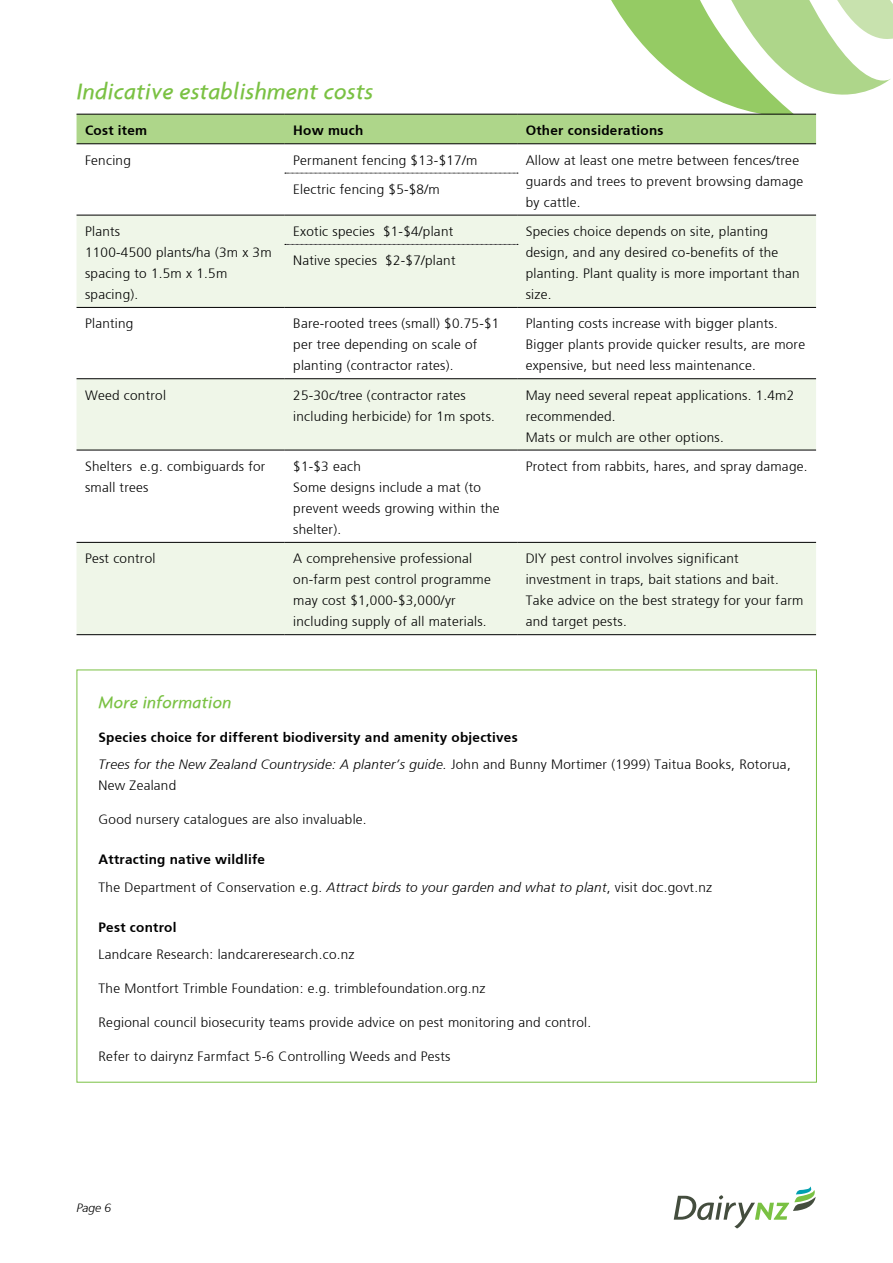
<style>
.page{position:relative;width:893px;height:1263px;background:#fff}
.page>*{position:absolute;margin:0;border:0;box-sizing:border-box;transform-origin:0 0}
.t1{font:italic 500 24px "Agenda";letter-spacing:.01em;color:#7ac143}
.t2{font:italic 500 18px "Agenda";letter-spacing:.01em;color:#7ac143}
.t3{font:300 13.5px/21px "Frutiger";letter-spacing:.02em;color:#000}
.t4{font:700 13.5px/27.5px "Frutiger";letter-spacing:.02em;color:#000}
.t5{font:italic 300 12px "Frutiger";color:#000}
.s1{font-weight:300;font-style:italic}
.s2{font-weight:300}
.s3{font-weight:700}
.s4{font-style:italic}
</style>
<div class="page">
<svg style="left:674px;top:1186px;width:142px;height:42px"></svg>
<svg style="left:77px;top:0;width:816px;height:144px"></svg>
<svg style="left:77px;top:216px;width:739px;height:418px;fill:#eff6e8"></svg>
<hr style="left:77px;top:114px;width:208px;height:1px;background:#000">
<hr style="left:285px;top:114px;width:232px;height:1px;background:#000">
<hr style="left:517px;top:114px;width:299px;height:1px;background:#000">
<hr style="left:77px;top:144px;width:208px;height:1px;background:#000">
<hr style="left:285px;top:144px;width:232px;height:1px;background:#000">
<hr style="left:517px;top:144px;width:299px;height:1px;background:#000">
<hr style="left:77px;top:215px;width:208px;height:1px;background:#000">
<hr style="left:285px;top:215px;width:232px;height:1px;background:#000">
<hr style="left:517px;top:215px;width:299px;height:1px;background:#000">
<hr style="left:77px;top:307px;width:208px;height:1px;background:#000">
<hr style="left:285px;top:307px;width:232px;height:1px;background:#000">
<hr style="left:517px;top:307px;width:299px;height:1px;background:#000">
<hr style="left:77px;top:378px;width:208px;height:1px;background:#000">
<hr style="left:285px;top:378px;width:232px;height:1px;background:#000">
<hr style="left:517px;top:378px;width:299px;height:1px;background:#000">
<hr style="left:77px;top:450px;width:208px;height:1px;background:#000">
<hr style="left:285px;top:450px;width:232px;height:1px;background:#000">
<hr style="left:517px;top:450px;width:299px;height:1px;background:#000">
<hr style="left:77px;top:542px;width:208px;height:1px;background:#000">
<hr style="left:285px;top:542px;width:232px;height:1px;background:#000">
<hr style="left:517px;top:542px;width:299px;height:1px;background:#000">
<hr style="left:77px;top:634px;width:208px;height:1px;background:#000">
<hr style="left:285px;top:634px;width:232px;height:1px;background:#000">
<hr style="left:517px;top:634px;width:299px;height:1px;background:#000">
<svg style="left:285px;top:173px;width:233px;height:1px"></svg>
<svg style="left:285px;top:244px;width:233px;height:1px"></svg>
<h1 class="t1" style="left:77px;top:77px;width:298px">Indicative establishment costs</h1>
<p class="t4" style="left:85px;top:117px;width:64px">Cost item</p>
<p class="t4" style="left:293px;top:117px;width:72px">How much</p>
<p class="t4" style="left:526px;top:117px;width:139px">Other considerations</p>
<p class="t3" style="left:85px;top:150px;width:47px">Fencing</p>
<p class="t3" style="left:293px;top:150px;width:186px">Permanent fencing $13-$17/m</p>
<p class="t3" style="left:526px;top:150px;width:279px">Allow at least one metre between fences/tree guards and trees to prevent browsing damage by cattle.</p>
<p class="t3" style="left:293px;top:179px;width:148px">Electric fencing $5-$8/m</p>
<p class="t3" style="left:85px;top:221px;width:188px">Plants<br>1100-4500 plants/ha (3m x 3m spacing to 1.5m x 1.5m spacing).</p>
<p class="t3" style="left:293px;top:221px;width:162px">Exotic species $1-$4/plant</p>
<p class="t3" style="left:526px;top:221px;width:275px">Species choice depends on site, planting design, and any desired co-benefits of the planting. Plant quality is more important than size.</p>
<p class="t3" style="left:293px;top:250px;width:164px">Native species $2-$7/plant</p>
<p class="t3" style="left:85px;top:313px;width:50px">Planting</p>
<p class="t3" style="left:293px;top:313px;width:208px">Bare-rooted trees (small) $0.75-$1 per tree depending on scale of planting (contractor rates).</p>
<p class="t3" style="left:526px;top:313px;width:281px">Planting costs increase with bigger plants.<br>Bigger plants provide quicker results, are more expensive, but need less maintenance.</p>
<p class="t3" style="left:85px;top:385px;width:82px">Weed control</p>
<p class="t3" style="left:293px;top:385px;width:203px">25-30c/tree (contractor rates including herbicide) for 1m spots.</p>
<p class="t3" style="left:526px;top:385px;width:270px">May need several repeat applications. 1.4m2 recommended.<br>Mats or mulch are other options.</p>
<p class="t3" style="left:85px;top:456px;width:182px">Shelters e.g. combiguards for small trees</p>
<p class="t3" style="left:293px;top:456px;width:208px">$1-$3 each<br>Some designs include a mat (to prevent weeds growing within the shelter).</p>
<p class="t3" style="left:526px;top:456px;width:283px">Protect from rabbits, hares, and spray damage.</p>
<p class="t3" style="left:85px;top:548px;width:72px">Pest control</p>
<p class="t3" style="left:293px;top:548px;width:199px">A comprehensive professional on-farm pest control programme may cost $1,000-$3,000/yr including supply of all materials.</p>
<p class="t3" style="left:526px;top:548px;width:279px">DIY pest control involves significant investment in traps, bait stations and bait.<br>Take advice on the best strategy for your farm and target pests.</p>
<h2 class="t2" style="left:99px;top:692px;width:134px">More information</h2>
<p class="t4" style="left:99px;top:724px;width:694px">Species choice for different biodiversity and amenity objectives<br><span class="s1">Trees for the New Zealand Countryside: A planter’s guide.</span> <span class="s2">John and Bunny Mortimer (1999) Taitua Books, Rotorua,</span></p>
<p class="t3" style="left:99px;top:775px;width:79px">New Zealand</p>
<p class="t3" style="left:99px;top:809px;width:270px">Good nursery catalogues are also invaluable.</p>
<p class="t3" style="left:99px;top:846px;width:615px;line-height:27.5px"><span class="s3">Attracting native wildlife<br></span>The Department of Conservation e.g. <span class="s4">Attract birds to your garden and what to plant</span>, visit doc.govt.nz</p>
<p class="t4" style="left:99px;top:913px;width:79px">Pest control</p>
<p class="t3" style="left:99px;top:944px;width:258px">Landcare Research: landcareresearch.co.nz</p>
<p class="t3" style="left:99px;top:978px;width:389px">The Montfort Trimble Foundation: e.g. trimblefoundation.org.nz</p>
<p class="t3" style="left:99px;top:1012px;width:494px">Regional council biosecurity teams provide advice on pest monitoring and control.</p>
<p class="t3" style="left:99px;top:1045px;width:353px">Refer to dairynz Farmfact 5-6 Controlling Weeds and Pests</p>
<p class="t5" style="left:77px;top:1201px;width:36px">Page 6</p>
</div>
